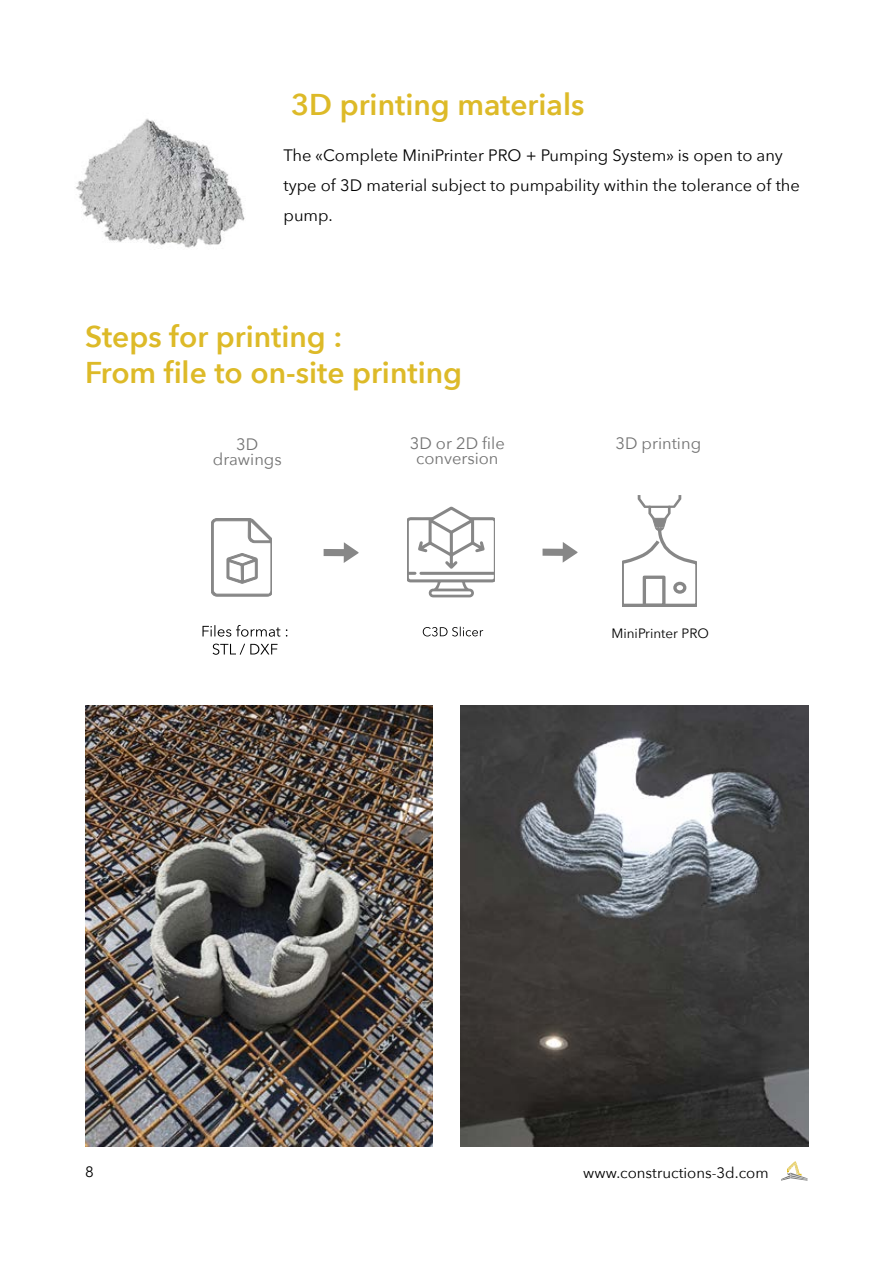
<style>
.page{position:relative;width:893px;height:1263px;background:#fff}
.page>*{position:absolute;margin:0;border:0;box-sizing:border-box;transform-origin:0 0}
.t1{font:600 30px/36px "Avenir Next";color:#ddba28}
.t2{font:16.5px/30px "Avenir Next";color:#000}
.t3{font:16.5px/15px "Avenir Next";color:#737373;text-align:center}
.t4{font:15px "Avenir Next";color:#000}
.t5{font:13.5px "Avenir Next";color:#000}
</style>
<div class="page">
<svg style="left:781px;top:1161px;width:26px;height:20px"></svg>
<svg style="left:211px;top:518px;width:61px;height:79px"></svg>
<svg style="left:408px;top:506px;width:87px;height:91px"></svg>
<svg style="left:622px;top:495px;width:75px;height:112px"></svg>
<div style="left:673px;top:582px;width:13px;height:12px;border:3px solid #878787;border-radius:50%"></div>
<div style="left:643px;top:576px;width:22px;height:31px;border:3px solid #878787"></div>
<svg style="left:423px;top:627px;width:60px;height:9px"></svg>
<svg style="left:324px;top:542px;width:35px;height:21px"></svg>
<svg style="left:543px;top:542px;width:34px;height:21px"></svg>
<img style="left:85px;top:706px;width:347px;height:440px">
<img style="left:461px;top:706px;width:347px;height:440px">
<svg style="left:213px;top:644px;width:65px;height:11px"></svg>
<svg style="left:202px;top:625px;width:85px;height:12px"></svg>
<img style="left:76px;top:118px;width:169px;height:130px">
<h1 class="t1" style="left:291px;top:86px;width:295px">3D printing materials</h1>
<p class="t2" style="left:284px;top:140px;width:518px">The «Complete MiniPrinter PRO + Pumping System» is open to any type of 3D material subject to pumpability within the tolerance of the pump.</p>
<h1 class="t1" style="left:85px;top:318px;width:379px">Steps for printing :<br>From file to on-site printing</h1>
<p class="t3" style="left:213px;top:436px;width:70px">3D drawings</p>
<p class="t3" style="left:410px;top:435px;width:97px">3D or 2D file conversion</p>
<p class="t3" style="left:615px;top:435px;width:87px">3D printing</p>
<p class="t5" style="left:611px;top:622px;width:99px">MiniPrinter PRO</p>
<p class="t4" style="left:85px;top:1159px;width:10px">8</p>
<p class="t4" style="left:583px;top:1160px;width:187px">www.constructions-3d.com</p>
</div>
